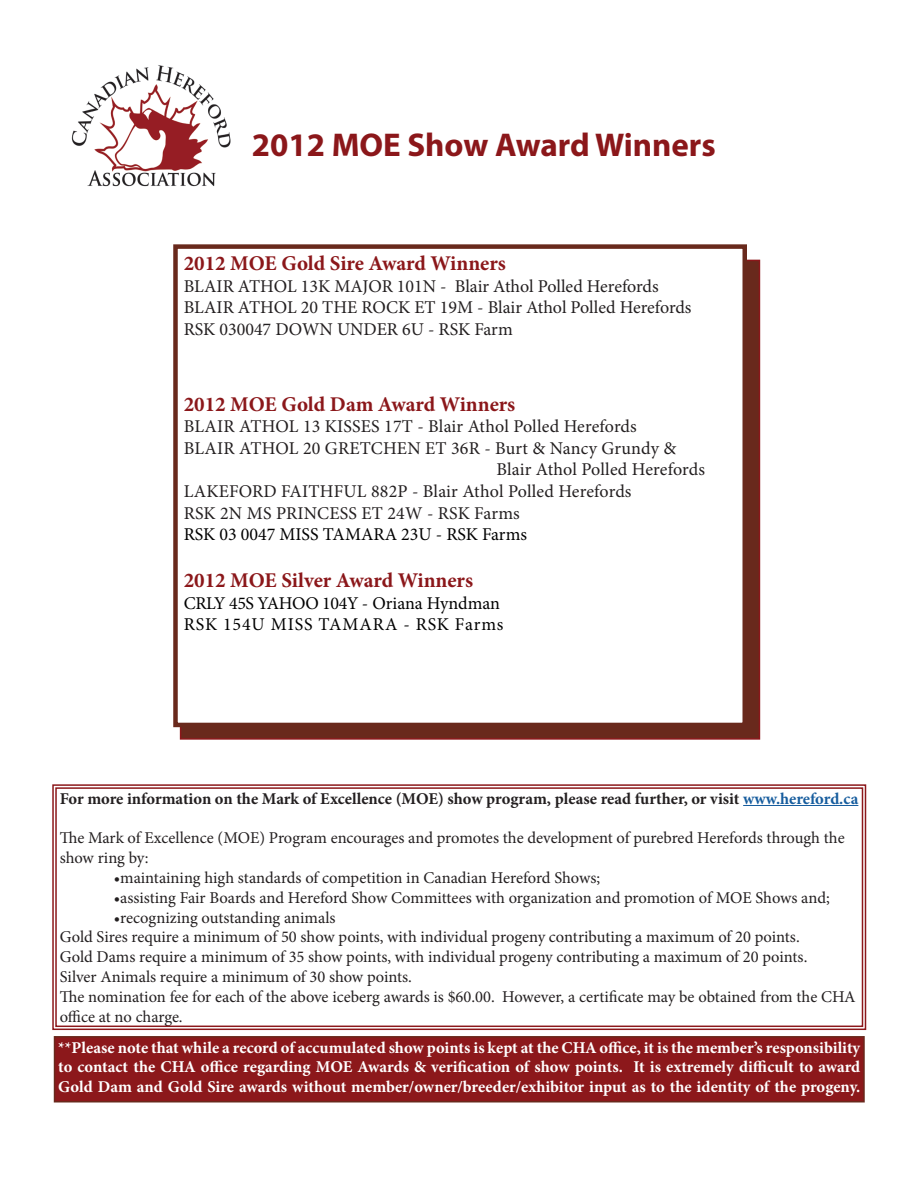
<style>
.page{position:relative;width:918px;height:1188px;background:#fff}
.page>*{position:absolute;margin:0;border:0;box-sizing:border-box;transform-origin:0 0}
.t1{font:700 33px "Myriad Pro";color:#8b171a}
.t2{font:700 21px "Minion Pro";color:#8b171a}
.t3{font:18px "Minion Pro";color:#231f20}
.t4{font:18px "Minion Pro";color:#000}
.t5{font:18px "Minion Pro";letter-spacing:-.02em;color:#000}
.t6{font:18px "Minion Pro";letter-spacing:.05em;color:#000}
.t7{font:16.5px/19.8px "Minion Pro";letter-spacing:-.005em;color:#231f20}
.t8{font:700 16.5px/19.8px "Minion Pro";letter-spacing:-.005em;color:#fff;text-align:justify}
.t9{font:700 16.5px "Minion Pro";color:#231f20}
.s1{color:#175d9e}
</style>
<div class="page">
<img style="left:71px;top:65px;width:160px;height:122px">
<div style="left:180px;top:260px;width:580px;height:480px;background:#69291c;border:2px solid #8b171a"></div>
<div style="left:176px;top:247px;width:569px;height:478px;background:#fff"></div>
<div style="left:173px;top:244px;width:574px;height:483px;border:4px solid #69291c"></div>
<svg style="left:52px;top:784px;width:815px;height:247px"></svg>
<div style="left:55px;top:787px;width:808px;height:240px;border:1px solid #8c181b"></div>
<div style="left:55px;top:1037px;width:809px;height:65px;background:#8c181b"></div>
<div style="left:54px;top:1036px;width:811px;height:66px;border:2px solid #69291c"></div>
<p class="t1" style="left:252px;top:124px;width:465px">2012 MOE Show Award Winners</p>
<p class="t2" style="left:184px;top:249px;width:324px">2012 MOE Gold Sire Award Winners</p>
<p class="t3" style="left:184px;top:274px;width:476px">BLAIR ATHOL 13K MAJOR 101N - Blair Athol Polled Herefords</p>
<p class="t3" style="left:184px;top:296px;width:509px">BLAIR ATHOL 20 THE ROCK ET 19M - Blair Athol Polled Herefords</p>
<p class="t3" style="left:184px;top:317px;width:331px">RSK 030047 DOWN UNDER 6U - RSK Farm</p>
<p class="t2" style="left:184px;top:389px;width:333px">2012 MOE Gold Dam Award Winners</p>
<p class="t3" style="left:184px;top:414px;width:455px">BLAIR ATHOL 13 KISSES 17T - Blair Athol Polled Herefords</p>
<p class="t3" style="left:184px;top:436px;width:494px">BLAIR ATHOL 20 GRETCHEN ET 36R - Burt &amp; Nancy Grundy &amp;</p>
<p class="t3" style="left:496px;top:458px;width:210px">Blair Athol Polled Herefords</p>
<p class="t3" style="left:184px;top:479px;width:449px">LAKEFORD FAITHFUL 882P - Blair Athol Polled Herefords</p>
<p class="t3" style="left:184px;top:501px;width:338px">RSK 2N MS PRINCESS ET 24W - RSK Farms</p>
<p class="t4" style="left:184px;top:522px;width:345px">RSK 03 0047 MISS TAMARA 23U - RSK Farms</p>
<p class="t2" style="left:184px;top:565px;width:291px">2012 MOE Silver Award Winners</p>
<p class="t5" style="left:184px;top:591px;width:318px">CRLY 45S YAHOO 104Y - Oriana Hyndman</p>
<p class="t6" style="left:184px;top:612px;width:321px">RSK 154U MISS TAMARA - RSK Farms</p>
<p class="t9" style="left:60px;top:787px;width:800px">For more information on the Mark of Excellence (MOE) show program, please read further, or visit <span class="s1">www.hereford.ca</span></p>
<p class="t7" style="left:60px;top:828px;width:786px">The Mark of Excellence (MOE) Program encourages and promotes the development of purebred Herefords through the show ring by:</p>
<p class="t7" style="left:114px;top:868px;width:488px">•maintaining high standards of competition in Canadian Hereford Shows;</p>
<p class="t7" style="left:114px;top:888px;width:718px">•assisting Fair Boards and Hereford Show Committees with organization and promotion of MOE Shows and;</p>
<p class="t7" style="left:114px;top:908px;width:223px">•recognizing outstanding animals</p>
<p class="t7" style="left:60px;top:927px;width:742px">Gold Sires require a minimum of 50 show points, with individual progeny contributing a maximum of 20 points.</p>
<p class="t7" style="left:60px;top:947px;width:749px">Gold Dams require a minimum of 35 show points, with individual progeny contributing a maximum of 20 points.</p>
<p class="t7" style="left:60px;top:967px;width:354px">Silver Animals require a minimum of 30 show points.</p>
<p class="t7" style="left:60px;top:987px;width:797px">The nomination fee for each of the above iceberg awards is $60.00. However, a certificate may be obtained from the CHA office at no charge.</p>
<p class="t8" style="left:58px;top:1037px;width:804px">**Please note that while a record of accumulated show points is kept at the CHA office, it is the member’s responsibility to contact the CHA office regarding MOE Awards &amp; verification of show points. It is extremely difficult to award Gold Dam and Gold Sire awards without member/owner/breeder/exhibitor input as to the identity of the progeny.</p>
</div>
